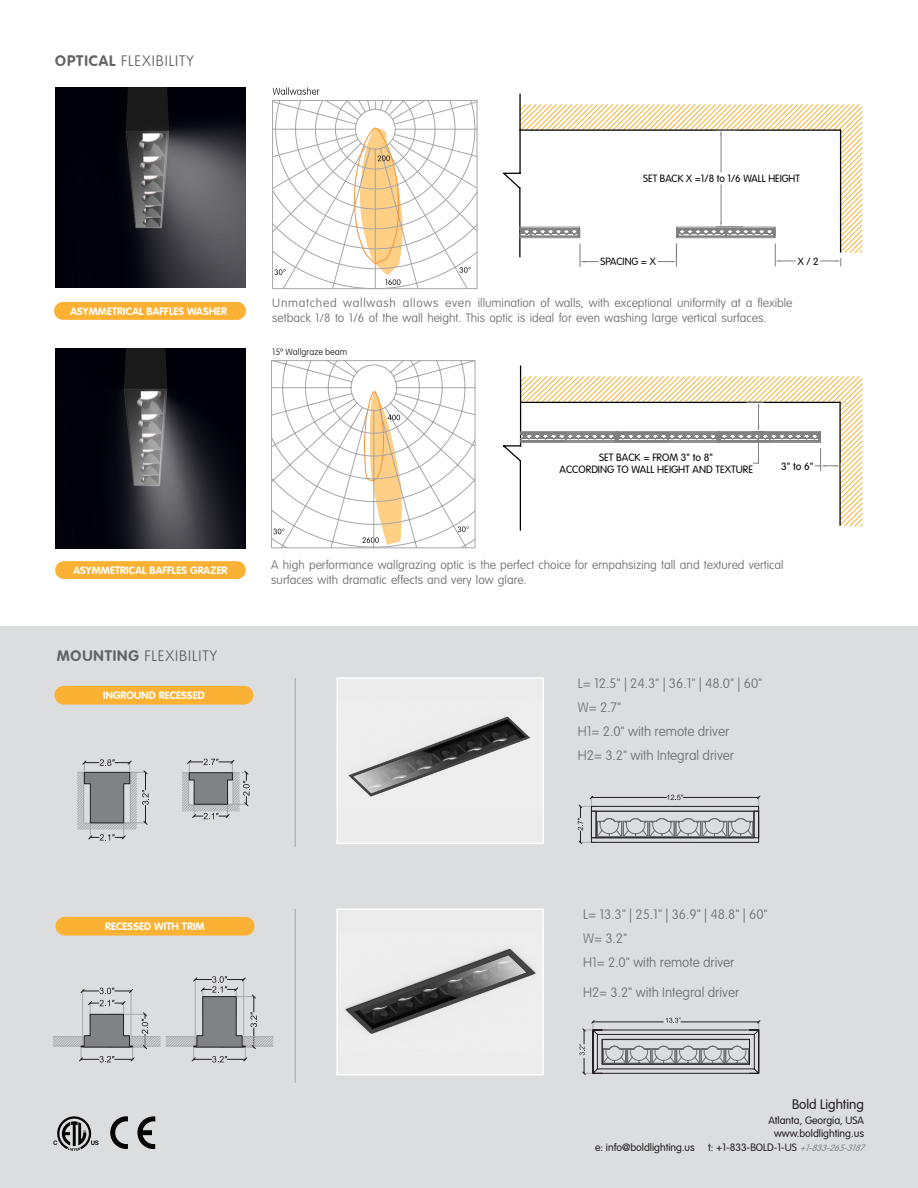
<style>
.page{position:relative;width:918px;height:1188px;background:#fff}
.page>*{position:absolute;margin:0;border:0;box-sizing:border-box;transform-origin:0 0}
.t1{font:100 15px "VAG Rounded Std";letter-spacing:.06em;color:#636366}
.t2{font:100 13.5px "VAG Rounded Std";color:#717275}
.t3{font:300 13.5px "VAG Rounded";color:#231f20}
.t4{font:100 12px/15px "VAG Rounded Std";color:#717275}
.t5{font:100 12px "VAG Rounded Std";letter-spacing:.06em;color:#717275}
.t6{font:700 10.5px "VAG Rounded";letter-spacing:.01em;color:#fff}
.t7{font:300 10.5px "VAG Rounded";color:#231f20}
.t8{font:300 10.35px "VAG Rounded";color:#000}
.t9{font:100 9px "VAG Rounded";color:#231f20}
.t10{font:italic 300 9px "VAG Rounded";color:#808285}
.s1{font-family:"VAG Rounded";font-weight:700}
.s2{font-family:"VAG Rounded Std"}
.s3{font-family:"VAG Rounded"}
</style>
<div class="page">
<div style="left:0;top:626px;width:918px;height:562px;background:#dcdddf"></div>
<div style="left:55px;top:686px;width:198px;height:19px;background:#fbb133;border-radius:9px"></div>
<div style="left:56px;top:917px;width:198px;height:19px;background:#fbb133;border-radius:9px"></div>
<hr style="left:295px;top:678px;width:1px;height:169px;background:#a8a9ad">
<hr style="left:295px;top:909px;width:1px;height:174px;background:#a8a9ad">
<svg style="left:77px;top:759px;width:72px;height:82px"></svg>
<svg style="left:182px;top:759px;width:68px;height:60px"></svg>
<svg style="left:578px;top:795px;width:182px;height:49px"></svg>
<svg style="left:53px;top:976px;width:220px;height:87px"></svg>
<svg style="left:579px;top:1018px;width:181px;height:57px"></svg>
<img style="left:55px;top:348px;width:191px;height:200px">
<img style="left:55px;top:87px;width:191px;height:200px">
<svg style="left:272px;top:87px;width:206px;height:203px"></svg>
<svg style="left:271px;top:361px;width:204px;height:187px"></svg>
<div style="left:55px;top:561px;width:191px;height:18px;background:#fbb133;border-radius:9px"></div>
<div style="left:54px;top:302px;width:192px;height:18px;background:#fbb133;border-radius:9px"></div>
<svg style="left:842px;top:104px;width:21px;height:149px"></svg>
<svg style="left:503px;top:93px;width:339px;height:165px"></svg>
<hr style="left:721px;top:185px;width:1px;height:37px;background:#808080">
<hr style="left:721px;top:135px;width:1px;height:37px;background:#808080">
<svg style="left:716px;top:130px;width:22px;height:5px"></svg>
<svg style="left:580px;top:244px;width:18px;height:23px"></svg>
<svg style="left:658px;top:244px;width:19px;height:23px"></svg>
<svg style="left:821px;top:258px;width:21px;height:8px"></svg>
<svg style="left:775px;top:244px;width:20px;height:22px"></svg>
<svg style="left:519px;top:222px;width:257px;height:16px"></svg>
<svg style="left:841px;top:376px;width:22px;height:151px"></svg>
<svg style="left:503px;top:365px;width:338px;height:166px"></svg>
<hr style="left:758px;top:432px;width:1px;height:31px;background:#808080">
<svg style="left:815px;top:449px;width:26px;height:22px"></svg>
<svg style="left:520px;top:402px;width:301px;height:41px"></svg>
<img style="left:339px;top:680px;width:202px;height:161px">
<div style="left:336px;top:677px;width:208px;height:167px;border:2px solid #fff"></div>
<img style="left:339px;top:911px;width:202px;height:161px">
<div style="left:336px;top:908px;width:208px;height:167px;border:2px solid #fff"></div>
<svg style="left:53px;top:1116px;width:46px;height:35px"></svg>
<svg style="left:137px;top:1116px;width:18px;height:33px"></svg>
<svg style="left:110px;top:1116px;width:18px;height:33px"></svg>
<p class="t1" style="left:55px;top:52px;width:140px"><span class="s1">OPTICAL</span> FLEXIBILITY</p>
<p class="t6" style="left:71px;top:305px;width:158px">ASYMMETRICAL BAFFLES WASHER</p>
<p class="t6" style="left:74px;top:564px;width:155px">ASYMMETRICAL BAFFLES GRAZER</p>
<p class="t1" style="left:57px;top:647px;width:162px"><span class="s1">MOUNTING</span> FLEXIBILITY</p>
<p class="t6" style="left:103px;top:689px;width:103px">INGROUND RECESSED</p>
<p class="t8" style="left:643px;top:172px;width:158px">SET BACK X =1/8 to 1/6 WALL HEIGHT</p>
<p class="t8" style="left:601px;top:256px;width:57px">SPACING = X</p>
<p class="t8" style="left:798px;top:255px;width:22px">2/X</p>
<p class="t4" style="left:272px;top:296px;width:495px">Unmatched<br>setback 1/8 to 1/6 of the wall height. This optic is ideal for even washing large vertical surfaces.</p>
<p class="t5" style="left:343px;top:296px;width:54px">wallwash</p>
<p class="t4" style="left:403px;top:296px;width:37px">allows</p>
<p class="t4" style="left:478px;top:296px;width:316px">illumination of walls, with exceptional uniformity at a flexible</p>
<p class="t4" style="left:445px;top:296px;width:28px">even</p>
<p class="t9" style="left:272px;top:347px;width:77px">15<span class="s2">º</span> Wallgraze beam</p>
<p class="t8" style="left:599px;top:451px;width:115px">SET BACK = FROM 3" to "8</p>
<p class="t8" style="left:560px;top:464px;width:195px">ACCORDING TO WALL HEIGHT AND TEXTURE</p>
<p class="t8" style="left:781px;top:460px;width:34px">3" to "6</p>
<p class="t4" style="left:271px;top:557px;width:514px">A high performance wallgrazing optic is the perfect choice for empahsizing tall and textured vertical surfaces with dramatic effects and very low glare.</p>
<p class="t2" style="left:578px;top:676px;width:186px">=L 12.5 |" 24.3 |" 36.1 |" 48.0 |" 60<span class="s3">"</span></p>
<p class="t2" style="left:578px;top:700px;width:45px">W= 2.7"</p>
<p class="t2" style="left:578px;top:724px;width:153px">H1= 2.0" with remote driver</p>
<p class="t2" style="left:578px;top:748px;width:158px">H2= 3.2" with Integral driver</p>
<p class="t6" style="left:105px;top:920px;width:101px">RECESSED WITH TRIM</p>
<p class="t2" style="left:583px;top:907px;width:186px">=L 13.3 |" 25.1 |" 36.9 |" 48.8 |" 60<span class="s3">"</span></p>
<p class="t2" style="left:583px;top:931px;width:46px">W= 3.2"</p>
<p class="t2" style="left:583px;top:955px;width:153px">H1= 2.0" with remote driver</p>
<p class="t2" style="left:583px;top:985px;width:158px">H2= 3.2" with Integral driver</p>
<p class="t7" style="left:595px;top:1141px;width:101px">:e info@boldlighting.us</p>
<p class="t3" style="left:792px;top:1096px;width:73px">Bold Lighting</p>
<p class="t7" style="left:768px;top:1114px;width:97px">Atlanta, Georgia, USA</p>
<p class="t7" style="left:774px;top:1128px;width:91px">www.boldlighting.us</p>
<p class="t10" style="left:800px;top:1142px;width:70px">+1-833-265-3187</p>
<p class="t7" style="left:708px;top:1141px;width:90px">:t +1-833-BOLD-1-US</p>
</div>
